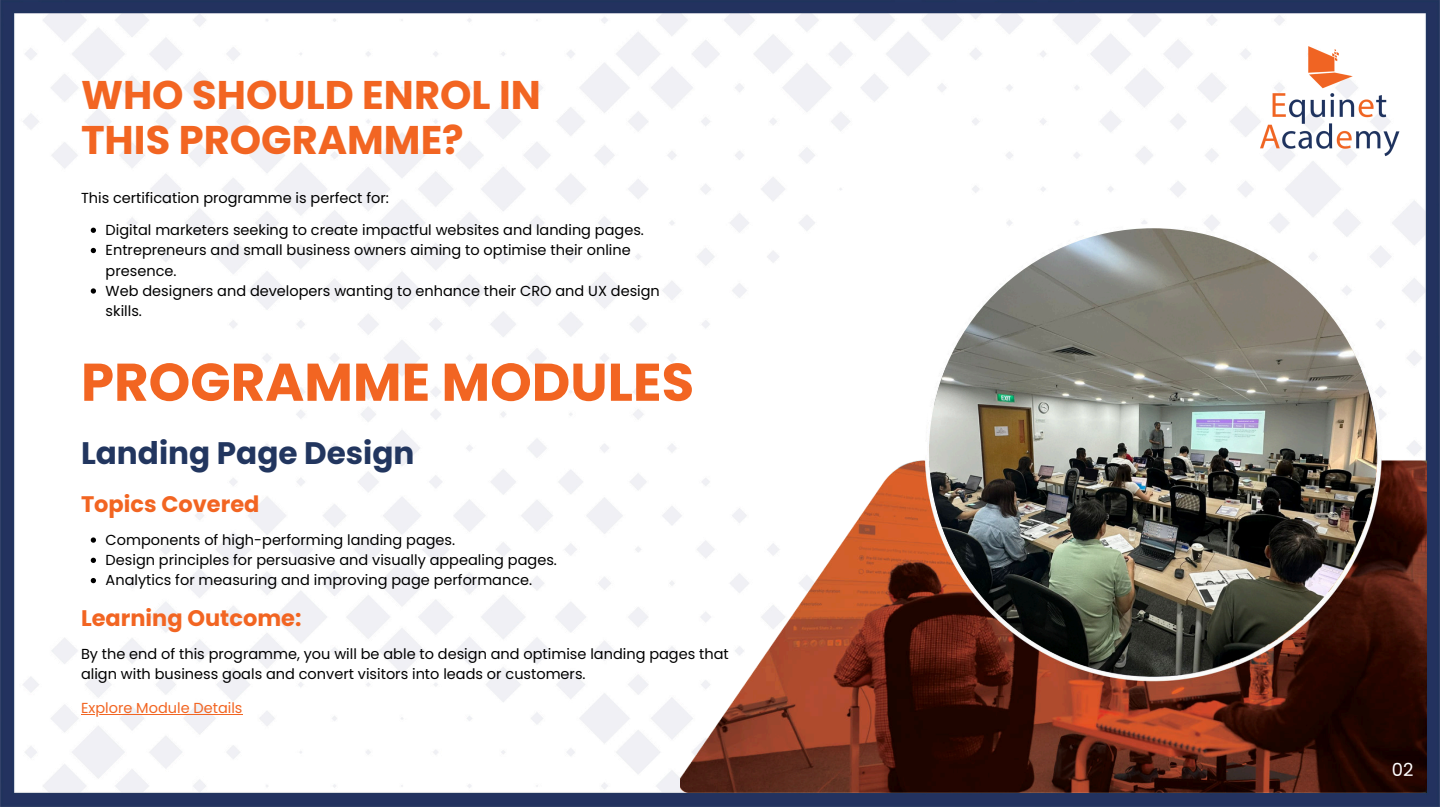
<style>
.page{position:relative;width:1440px;height:810px;background:#fff}
.page>*{position:absolute;margin:0;border:0;box-sizing:border-box;transform-origin:0 0}
.t1{font:700 53px "Poppins";color:#f26522}
.t2{font:700 40px/45.8px "Poppins";color:#f26522}
.t3{font:700 31.1px "Poppins";color:#22365f}
.t4{font:700 22.5px "Poppins";color:#f26522}
.t5{font:18px "Poppins";color:#fff}
.t6{font:14.5px/20.2px "Poppins";color:#000}
.t7{font:14.5px "Poppins";color:#f26522}
</style>
<div class="page">
<img style="left:0;top:0;width:1440px;height:806px">
<img style="left:1234px;top:6px;width:192px;height:192px">
<img style="left:681px;top:224px;width:745px;height:568px">
<img style="left:929px;top:228px;width:448px;height:448px;border-radius:50%">
<svg style="left:91px;top:537px;width:5px;height:6px"></svg>
<svg style="left:91px;top:558px;width:5px;height:5px"></svg>
<svg style="left:91px;top:578px;width:5px;height:5px"></svg>
<hr style="left:81px;top:714px;width:162px;height:1px;background:#f26522">
<svg style="left:91px;top:228px;width:5px;height:5px"></svg>
<svg style="left:91px;top:248px;width:5px;height:5px"></svg>
<svg style="left:91px;top:288px;width:5px;height:6px"></svg>
<h2 class="t2" style="left:81px;top:72px;width:461px">WHO SHOULD ENROL IN<br>THIS PROGRAMME?</h2>
<p class="t6" style="left:81px;top:187px;width:310px">This certification programme is perfect for:</p>
<p class="t6" style="left:106px;top:220px;width:556px">Digital marketers seeking to create impactful websites and landing pages.<br>Entrepreneurs and small business owners aiming to optimise their online presence.<br>Web designers and developers wanting to enhance their CRO and UX design skills.</p>
<h1 class="t1" style="left:81px;top:352px;width:615px">PROGRAMME MODULES</h1>
<h3 class="t3" style="left:81px;top:435px;width:335px">Landing Page Design</h3>
<h3 class="t4" style="left:81px;top:491px;width:180px">Topics Covered</h3>
<p class="t6" style="left:106px;top:530px;width:453px">Components of high-performing landing pages.<br>Design principles for persuasive and visually appealing pages.<br>Analytics for measuring and improving page performance.</p>
<h3 class="t4" style="left:81px;top:605px;width:222px">Learning Outcome:</h3>
<p class="t6" style="left:81px;top:644px;width:649px">By the end of this programme, you will be able to design and optimise landing pages that align with business goals and convert visitors into leads or customers.</p>
<p class="t7" style="left:81px;top:700px;width:163px">Explore Module Details</p>
<p class="t5" style="left:1392px;top:759px;width:23px">02</p>
</div>
